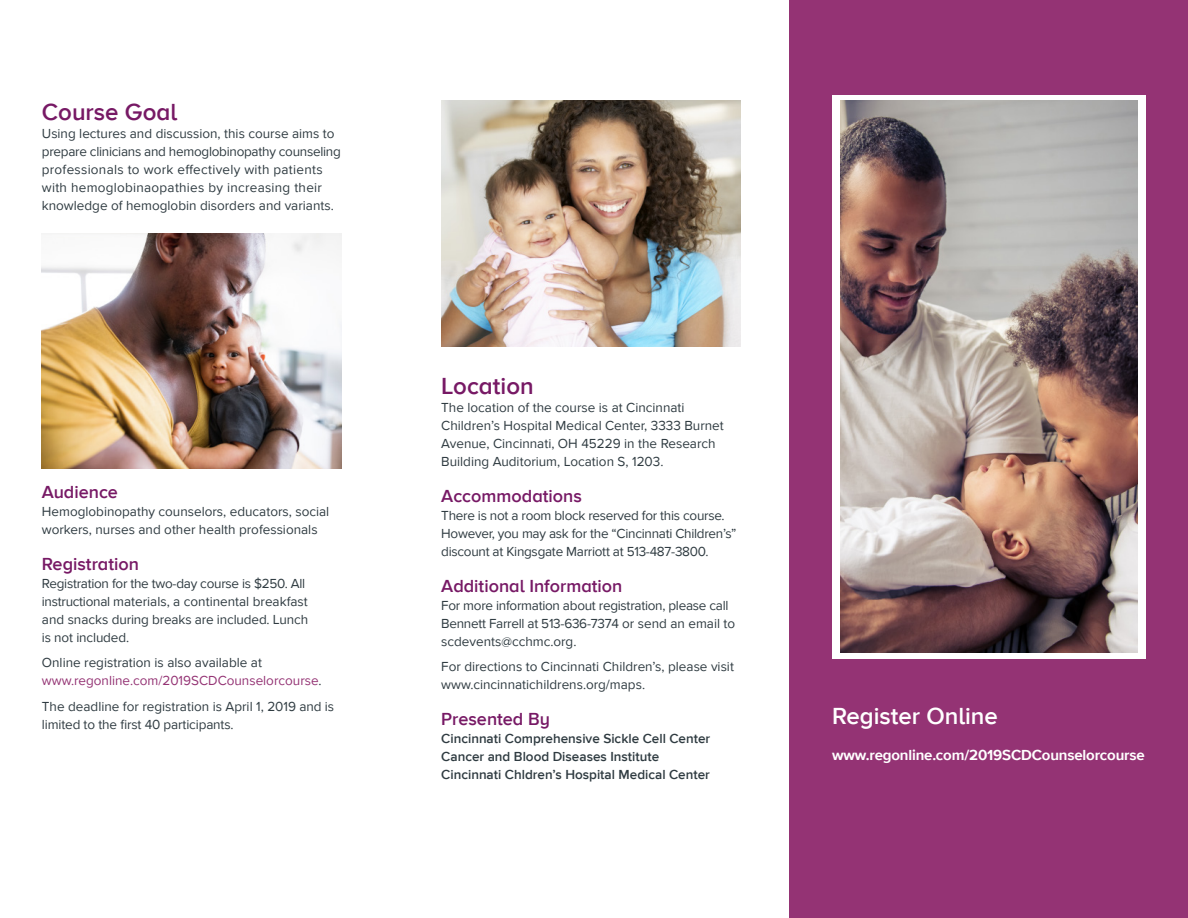
<style>
.page{position:relative;width:1188px;height:918px;background:#fff}
.page>*{position:absolute;margin:0;border:0;box-sizing:border-box;transform-origin:0 0}
.t1{font:600 24px "Proxima Nova A";color:#771965}
.t2{font:600 24px "Proxima Nova A";color:#fff}
.t3{font:600 18px "Proxima Nova A";color:#771965}
.t4{font:700 15px "Proxima Nova";letter-spacing:-.01em;color:#fff}
.t5{font:13.5px/18px "Proxima Nova";color:#2f3b41}
.t6{font:13.5px/18px "Proxima Nova";letter-spacing:-.02em;color:#2f3b41}
.t7{font:600 13.5px "Proxima Nova";color:#2f3b41}
.t8{font:13.5px "Proxima Nova";color:#943374}
.s1{color:#2f3b41}
</style>
<div class="page">
<div style="left:790px;top:0;width:398px;height:918px;background:#943374"></div>
<div style="left:832px;top:95px;width:314px;height:564px;background:#fff"></div>
<img style="left:841px;top:101px;width:296px;height:551px">
<img style="left:441px;top:101px;width:300px;height:246px">
<img style="left:42px;top:234px;width:299px;height:234px">
<p class="t1" style="left:42px;top:98px;width:137px">Course Goal</p>
<p class="t5" style="left:42px;top:125px;width:300px">Using lectures and discussion, this course aims to prepare clinicians and hemoglobinopathy counseling professionals to work effectively with patients with hemoglobinaopathies by increasing their knowledge of hemoglobin disorders and variants.</p>
<p class="t3" style="left:42px;top:481px;width:78px">Audience</p>
<p class="t5" style="left:42px;top:503px;width:289px">Hemoglobinopathy counselors, educators, social workers, nurses and other health professionals</p>
<p class="t3" style="left:42px;top:553px;width:99px">Registration</p>
<p class="t5" style="left:42px;top:575px;width:268px">Registration for the two-day course is $250. All instructional materials, a continental breakfast and snacks during breaks are included. Lunch is not included.</p>
<p class="t5" style="left:42px;top:654px;width:222px">Online registration is also available at</p>
<p class="t8" style="left:42px;top:673px;width:281px">www.regonline.com/2019SCDCounselorcourse<span class="s1">.</span></p>
<p class="t5" style="left:42px;top:698px;width:294px">The deadline for registration is April 1, 2019 and is limited to the first 40 participants.</p>
<p class="t1" style="left:441px;top:371px;width:94px">Location</p>
<p class="t5" style="left:441px;top:398px;width:284px">The location of the course is at Cincinnati Children’s Hospital Medical Center, 3333 Burnet Avenue, Cincinnati, OH 45229 in the Research Building Auditorium, Location S, 1203.</p>
<p class="t3" style="left:441px;top:485px;width:142px">Accommodations</p>
<p class="t6" style="left:441px;top:506px;width:297px">There is not a room block reserved for this course.<br>However, you may ask for the “Cincinnati Children’s” discount at Kingsgate Marriott at 513-487-3800.</p>
<p class="t3" style="left:441px;top:575px;width:183px">Additional Information</p>
<p class="t6" style="left:441px;top:596px;width:296px">For more information about registration, please call<br>Bennett Farrell at 513-636-7374 or send an email to scdevents@cchmc.org.</p>
<p class="t5" style="left:441px;top:658px;width:294px">For directions to Cincinnati Children’s, please visit www.cincinnatichildrens.org/maps.</p>
<p class="t3" style="left:441px;top:708px;width:110px">Presented By</p>
<p class="t7" style="left:441px;top:731px;width:271px">Cincinnati Comprehensive Sickle Cell Center</p>
<p class="t7" style="left:441px;top:749px;width:220px">Cancer and Blood Diseases Institute</p>
<p class="t7" style="left:441px;top:767px;width:270px">Cincinnati Chldren’s Hospital Medical Center</p>
<p class="t2" style="left:832px;top:702px;width:167px">Register Online</p>
<p class="t4" style="left:832px;top:746px;width:314px">www.regonline.com/2019SCDCounselorcourse</p>
</div>
